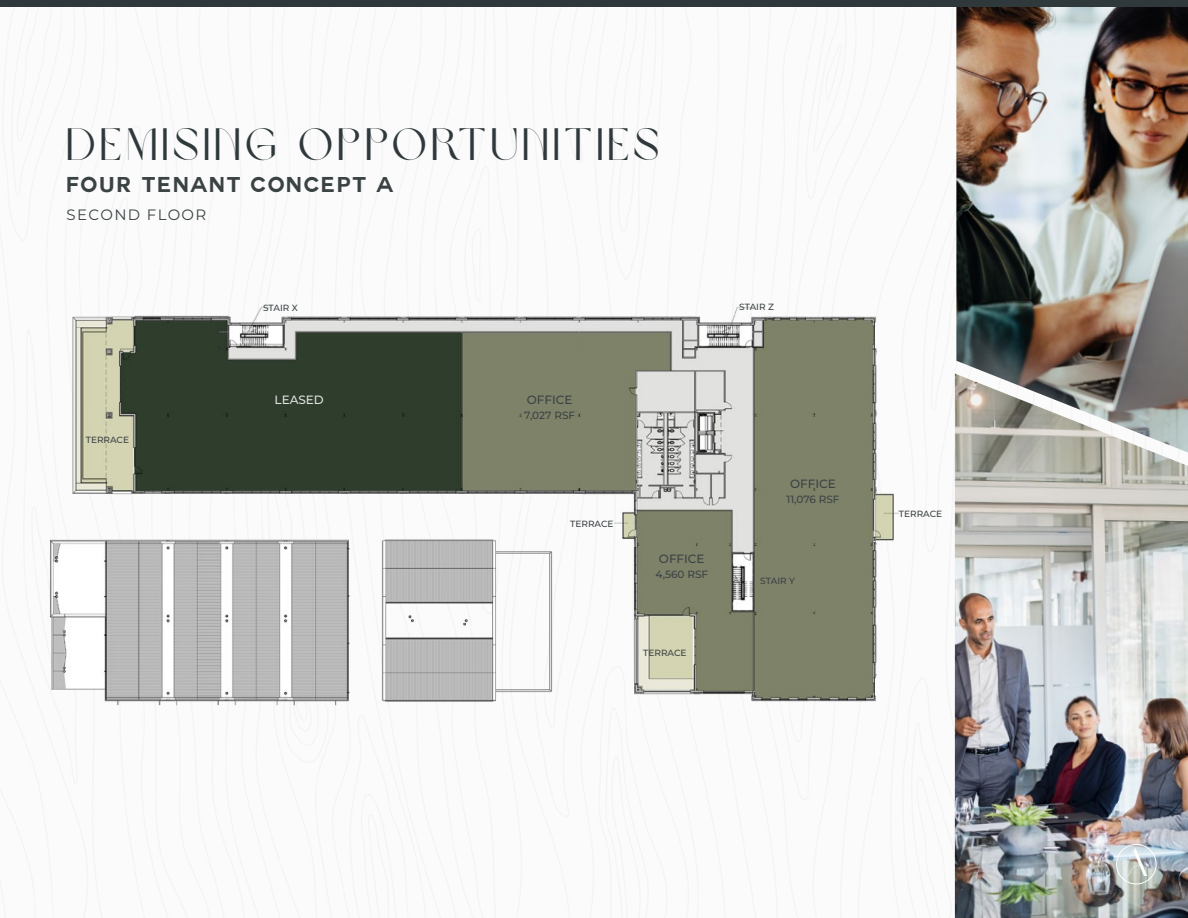
<style>
.page{position:relative;width:1188px;height:918px;background:#fff}
.page>*{position:absolute;margin:0;border:0;box-sizing:border-box;transform-origin:0 0}
.t1{font:45px "Brown Sugar";letter-spacing:.1em;color:#2f393c}
.t2{font:39.6px "Brown Sugar";color:#fff}
.t3{font:700 21px "Couture";letter-spacing:.09em;color:#3b4244}
.t4{font:15px "Montserrat";letter-spacing:.09em;color:#3b4244}
.t5{font:500 12px "Montserrat";color:#3b4244}
.t6{font:500 12px "Montserrat";color:#e1e1df}
.t7{font:500 10.5px "Montserrat";color:#3b4244}
.t8{font:500 9px "Montserrat";color:#3b4244}
</style>
<div class="page">
<img style="left:0;top:6px;width:956px;height:912px">
<img style="left:955px;top:374px;width:233px;height:544px">
<img style="left:956px;top:6px;width:232px;height:447px">
<div style="left:0;top:0;width:1188px;height:6px;background:#2f393c"></div>
<img style="left:37px;top:287px;width:861px;height:440px">
<div style="left:1116px;top:844px;width:41px;height:40px;border:1px solid #fff;border-radius:50%"></div>
<h1 class="t1" style="left:67px;top:117px;width:594px">DEMISING OPPORTUNITIES</h1>
<h3 class="t3" style="left:67px;top:175px;width:328px">FOUR TENANT CONCEPT a</h3>
<h3 class="t4" style="left:67px;top:205px;width:141px">SECOND FLOOR</h3>
<p class="t8" style="left:263px;top:302px;width:36px">STAIR X</p>
<p class="t8" style="left:739px;top:300px;width:36px">STAIR Z</p>
<p class="t8" style="left:86px;top:434px;width:45px">TERRACE</p>
<h3 class="t6" style="left:275px;top:392px;width:51px">LEASED</h3>
<h3 class="t5" style="left:527px;top:392px;width:47px">OFFICE</h3>
<p class="t7" style="left:524px;top:408px;width:52px">7,027 RSF</p>
<p class="t8" style="left:570px;top:517px;width:45px">TERRACE</p>
<h3 class="t5" style="left:659px;top:551px;width:47px">OFFICE</h3>
<p class="t7" style="left:655px;top:567px;width:54px">4,560 RSF</p>
<p class="t8" style="left:643px;top:647px;width:45px">TERRACE</p>
<h3 class="t5" style="left:790px;top:475px;width:47px">OFFICE</h3>
<p class="t7" style="left:787px;top:492px;width:55px">11,076 RSF</p>
<p class="t8" style="left:760px;top:575px;width:36px">STAIR Y</p>
<p class="t8" style="left:899px;top:507px;width:45px">TERRACE</p>
<h2 class="t2" style="left:1124px;top:839px;width:27px">A</h2>
</div>
